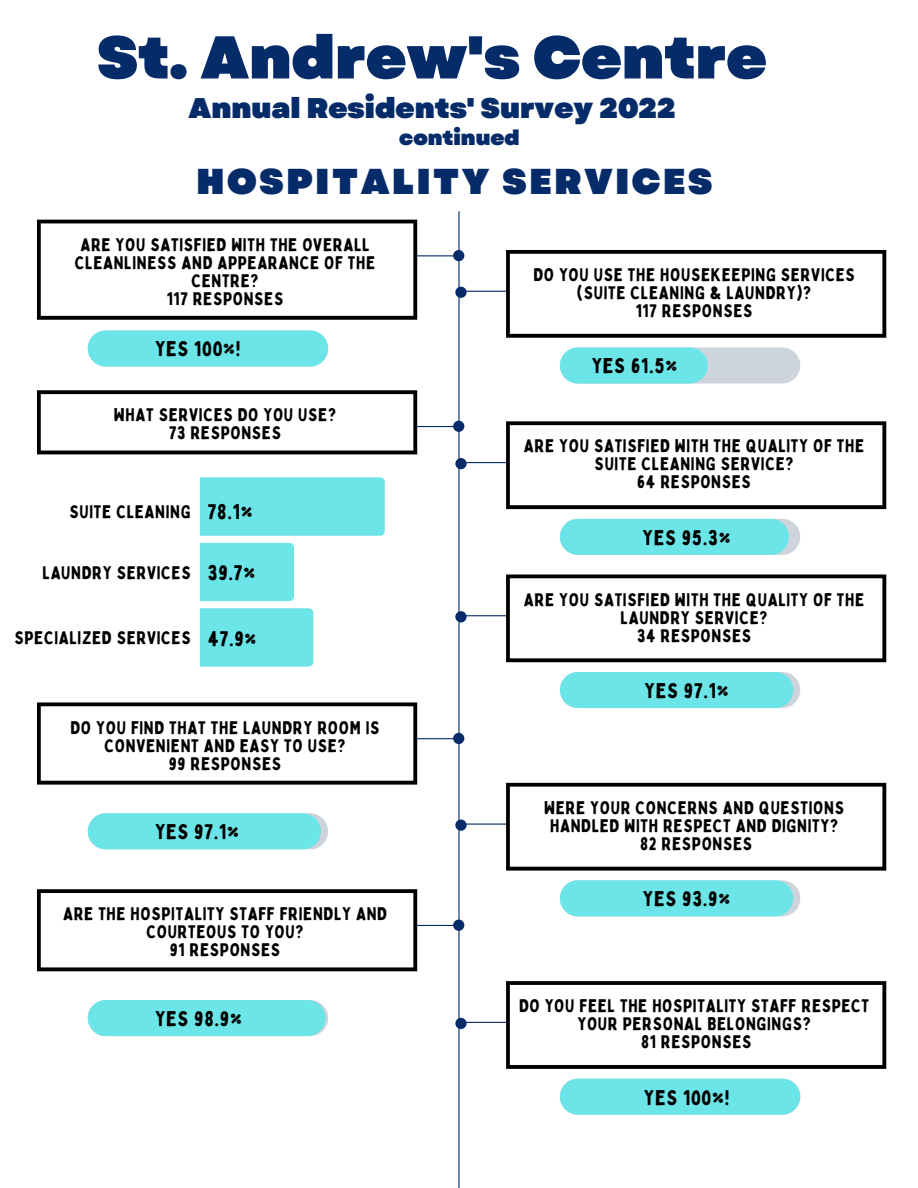
<style>
.page{position:relative;width:918px;height:1188px;background:#fff}
.page>*{position:absolute;margin:0;border:0;box-sizing:border-box;transform-origin:0 0}
.t1{font:900 60.3px "Garet";color:#052c69}
.t2{font:900 36px "Garet";letter-spacing:.075em;color:#052c69}
.t3{font:900 28.5px "Garet";color:#052c69}
.t4{font:21px "Bobby Jones";letter-spacing:.04em;color:#000}
.t5{font:900 21px "Garet";color:#052c69}
.t6{font:18px/18px "Bobby Jones";letter-spacing:.04em;color:#000;text-align:center}
</style>
<div class="page">
<hr style="left:417px;top:255px;width:41px;height:1px;background:#052c69">
<div style="left:453px;top:250px;width:11px;height:11px;background:#052c69;border-radius:50%"></div>
<hr style="left:458px;top:211px;width:2px;height:977px;background:#052c69">
<svg style="left:37px;top:220px;width:380px;height:100px"></svg>
<svg style="left:88px;top:330px;width:240px;height:37px;background:#73e5e8"></svg>
<hr style="left:464px;top:291px;width:42px;height:1px;background:#052c69">
<div style="left:455px;top:286px;width:12px;height:12px;background:#052c69;border-radius:50%"></div>
<svg style="left:506px;top:250px;width:380px;height:88px"></svg>
<svg style="left:560px;top:347px;width:240px;height:37px;background:#98dfe4"></svg>
<hr style="left:417px;top:426px;width:41px;height:1px;background:#052c69">
<div style="left:453px;top:421px;width:11px;height:11px;background:#052c69;border-radius:50%"></div>
<svg style="left:37px;top:390px;width:380px;height:64px"></svg>
<div style="left:200px;top:477px;width:185px;height:59px;background:#6ce5e8"></div>
<div style="left:200px;top:543px;width:94px;height:58px;background:#6ce5e8"></div>
<div style="left:200px;top:608px;width:113px;height:59px;background:#6ce5e8"></div>
<hr style="left:464px;top:462px;width:42px;height:1px;background:#052c69">
<div style="left:455px;top:458px;width:12px;height:11px;background:#052c69;border-radius:50%"></div>
<svg style="left:506px;top:421px;width:380px;height:88px"></svg>
<svg style="left:560px;top:519px;width:240px;height:36px;background:#75e4e8"></svg>
<hr style="left:464px;top:615px;width:42px;height:1px;background:#052c69">
<div style="left:455px;top:611px;width:12px;height:12px;background:#052c69;border-radius:50%"></div>
<svg style="left:506px;top:574px;width:380px;height:88px"></svg>
<div style="left:560px;top:672px;width:240px;height:36px;background:#6ce5e8"></div>
<hr style="left:417px;top:738px;width:41px;height:1px;background:#052c69">
<div style="left:453px;top:733px;width:11px;height:11px;background:#052c69;border-radius:50%"></div>
<svg style="left:37px;top:702px;width:380px;height:83px"></svg>
<svg style="left:88px;top:813px;width:240px;height:36px;background:#74e5e8"></svg>
<hr style="left:464px;top:824px;width:42px;height:1px;background:#052c69">
<div style="left:455px;top:819px;width:12px;height:12px;background:#052c69;border-radius:50%"></div>
<svg style="left:506px;top:783px;width:380px;height:88px"></svg>
<svg style="left:560px;top:880px;width:240px;height:36px;background:#74e5e8"></svg>
<hr style="left:417px;top:925px;width:41px;height:1px;background:#052c69">
<div style="left:453px;top:920px;width:11px;height:11px;background:#052c69;border-radius:50%"></div>
<svg style="left:37px;top:889px;width:380px;height:82px"></svg>
<div style="left:88px;top:1000px;width:240px;height:36px;background:#6ce5e8"></div>
<hr style="left:464px;top:1022px;width:42px;height:1px;background:#052c69">
<div style="left:455px;top:1018px;width:12px;height:11px;background:#052c69;border-radius:50%"></div>
<svg style="left:506px;top:981px;width:380px;height:88px"></svg>
<div style="left:560px;top:1079px;width:240px;height:36px;background:#6ce5e8"></div>
<p class="t1" style="left:97px;top:14px;width:671px">St. Andrew's Centre</p>
<p class="t3" style="left:188px;top:88px;width:489px">Annual Residents' Survey 2022</p>
<p class="t5" style="left:399px;top:122px;width:122px">continued</p>
<p class="t2" style="left:197px;top:156px;width:518px">HOSPITALITY SERVICES</p>
<p class="t6" style="left:75px;top:235px;width:302px">ARE YOU SATISFIED WITH THE OVERALL<br>CLEANLINESS AND APPEARANCE OF THE<br>CENTRE?</p>
<p class="t6" style="left:167px;top:289px;width:118px">117 RESPONSES</p>
<p class="t4" style="left:155px;top:336px;width:87px">YES 100%!</p>
<p class="t6" style="left:114px;top:406px;width:224px">WHAT SERVICES DO YOU USE?</p>
<p class="t6" style="left:169px;top:424px;width:113px">73 RESPONSES</p>
<p class="t6" style="left:70px;top:502px;width:123px">SUITE CLEANING</p>
<p class="t6" style="left:43px;top:563px;width:150px">LAUNDRY SERVICES</p>
<p class="t4" style="left:208px;top:498px;width:46px">78.1%</p>
<p class="t4" style="left:208px;top:559px;width:49px">39.7%</p>
<p class="t6" style="left:15px;top:629px;width:178px">SPECIALIZED SERVICES</p>
<p class="t4" style="left:208px;top:625px;width:50px">47.9%</p>
<p class="t6" style="left:71px;top:718px;width:310px">DO YOU FIND THAT THE LAUNDRY ROOM IS<br>CONVENIENT AND EASY TO USE?</p>
<p class="t6" style="left:169px;top:754px;width:114px">99 RESPONSES</p>
<p class="t4" style="left:155px;top:819px;width:85px">YES 97.1%</p>
<p class="t6" style="left:63px;top:905px;width:325px">ARE THE HOSPITALITY STAFF FRIENDLY AND<br>COURTEOUS TO YOU?</p>
<p class="t6" style="left:170px;top:941px;width:112px">91 RESPONSES</p>
<p class="t6" style="left:533px;top:265px;width:323px">DO YOU USE THE HOUSEKEEPING SERVICES (SUITE CLEANING &amp; LAUNDRY)?</p>
<p class="t6" style="left:636px;top:301px;width:118px">117 RESPONSES</p>
<p class="t4" style="left:592px;top:353px;width:87px">YES 61.5%</p>
<p class="t6" style="left:524px;top:437px;width:342px">ARE YOU SATISFIED WITH THE QUALITY OF THE<br>SUITE CLEANING SERVICE?</p>
<p class="t6" style="left:637px;top:473px;width:115px">64 RESPONSES</p>
<p class="t4" style="left:643px;top:524px;width:89px">YES 95.3%</p>
<p class="t6" style="left:524px;top:590px;width:342px">ARE YOU SATISFIED WITH THE QUALITY OF THE<br>LAUNDRY SERVICE?</p>
<p class="t6" style="left:637px;top:626px;width:116px">34 RESPONSES</p>
<p class="t4" style="left:645px;top:677px;width:85px">YES 97.1%</p>
<p class="t6" style="left:544px;top:798px;width:301px">WERE YOUR CONCERNS AND QUESTIONS<br>HANDLED WITH RESPECT AND DIGNITY?</p>
<p class="t6" style="left:640px;top:834px;width:113px">82 RESPONSES</p>
<p class="t4" style="left:643px;top:886px;width:89px">YES 93.9%</p>
<p class="t4" style="left:155px;top:1005px;width:88px">YES 98.9%</p>
<p class="t6" style="left:519px;top:996px;width:352px">DO YOU FEEL THE HOSPITALITY STAFF RESPECT<br>YOUR PERSONAL BELONGINGS?</p>
<p class="t6" style="left:641px;top:1032px;width:112px">81 RESPONSES</p>
<p class="t4" style="left:644px;top:1084px;width:87px">YES 100%!</p>
</div>
